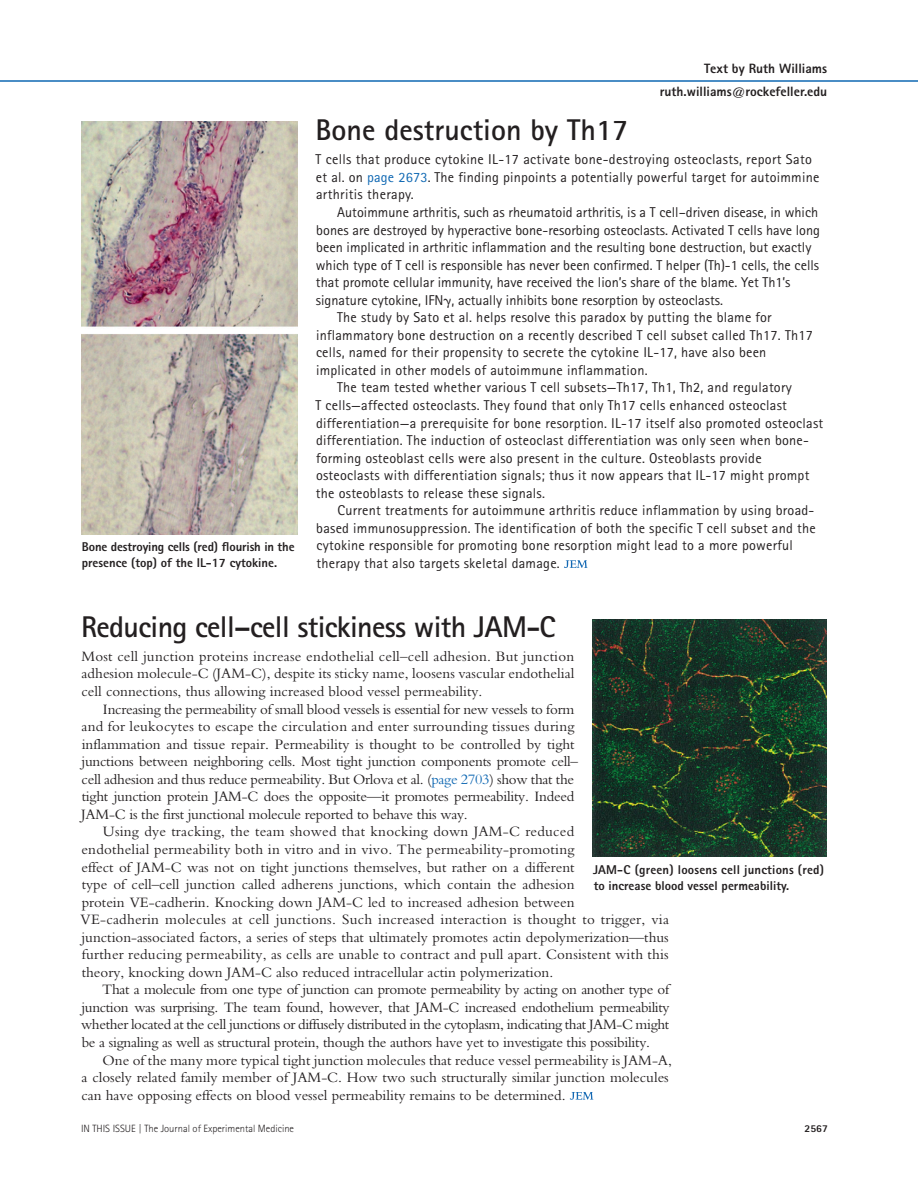
<style>
.page{position:relative;width:918px;height:1188px;background:#fff}
.page>*{position:absolute;margin:0;border:0;box-sizing:border-box;transform-origin:0 0}
.t1{font:700 30px "Rotis Sans Serif Std";letter-spacing:-.02em;color:#231f20}
.t2{font:700 30px "Rotis Sans Serif Std";color:#231f20}
.t3{font:15px/17.5px "Bembo Std";color:#231f20}
.t4{font:14.25px/17.5px "Rotis Sans Serif Std";letter-spacing:.015em;color:#231f20}
.t5{font:800 13.5px/23px "Rotis Sans Serif Std";color:#231f20;text-align:right}
.t6{font:800 12.75px/15.8px "Rotis Sans Serif Std";color:#231f20}
.t7{font:300 10.5px "Rotis Sans Serif Std";color:#231f20}
.t8{font:800 10.5px "Rotis Sans Serif Std";color:#231f20}
.s1{color:#0f68b3}
</style>
<div class="page">
<hr style="left:0;top:80px;width:918px;height:2px;background:#0f68b3">
<svg style="left:570px;top:1092px;width:23px;height:8px"></svg>
<svg style="left:564px;top:560px;width:24px;height:8px"></svg>
<img style="left:81px;top:121px;width:216px;height:414px">
<img style="left:593px;top:620px;width:234px;height:237px">
<p class="t6" style="left:82px;top:540px;width:214px">Bone destroying cells (red) flourish in the presence (top) of the IL-17 cytokine.</p>
<p class="t5" style="left:660px;top:58px;width:169px">Text by Ruth Williams ruth.williams@rockefeller.edu</p>
<h1 class="t2" style="left:316px;top:119px;width:314px">Bone destruction by Th17</h1>
<p class="t4" style="left:316px;top:152px;width:505px">T cells that produce cytokine IL-17 activate bone-destroying osteoclasts, report Sato et al. on <span class="s1">page 2673</span>. The finding pinpoints a potentially powerful target for autoimmine arthritis therapy.</p>
<p class="t4" style="left:337px;top:205px;width:482px">Autoimmune arthritis, such as rheumatoid arthritis, is a T cell–driven disease, in which</p>
<p class="t4" style="left:316px;top:222px;width:505px">bones are destroyed by hyperactive bone-resorbing osteoclasts. Activated T cells have long</p>
<p class="t4" style="left:316px;top:240px;width:497px">been implicated in arthritic inflammation and the resulting bone destruction, but exactly</p>
<p class="t4" style="left:316px;top:257px;width:505px">which type of T cell is responsible has never been confirmed. T helper (Th)-1 cells, the cells</p>
<p class="t4" style="left:316px;top:275px;width:476px">that promote cellular immunity, have received the lion’s share of the blame. Yet Th1’s</p>
<p class="t4" style="left:316px;top:293px;width:409px">signature cytokine, IFN , actually inhibits bone resorption by osteoclasts.</p>
<p class="t4" style="left:337px;top:310px;width:436px">The study by Sato et al. helps resolve this paradox by putting the blame for</p>
<p class="t4" style="left:316px;top:328px;width:498px">inflammatory bone destruction on a recently described T cell subset called Th17. Th17</p>
<p class="t4" style="left:316px;top:345px;width:452px">cells, named for their propensity to secrete the cytokine IL-17, have also been</p>
<p class="t4" style="left:316px;top:363px;width:333px">implicated in other models of autoimmune inflammation.</p>
<p class="t4" style="left:337px;top:380px;width:456px">The team tested whether various T cell subsets—Th17, Th1, Th2, and regulatory</p>
<p class="t4" style="left:316px;top:398px;width:473px">T cells—affected osteoclasts. They found that only Th17 cells enhanced osteoclast</p>
<p class="t4" style="left:316px;top:415px;width:509px">differentiation—a prerequisite for bone resorption. IL-17 itself also promoted osteoclast</p>
<p class="t4" style="left:316px;top:433px;width:494px">differentiation. The induction of osteoclast differentiation was only seen when bone-</p>
<p class="t4" style="left:316px;top:450px;width:447px">forming osteoblast cells were also present in the culture. Osteoblasts provide</p>
<p class="t4" style="left:316px;top:468px;width:495px">osteoclasts with differentiation signals; thus it now appears that IL-17 might prompt</p>
<p class="t4" style="left:316px;top:486px;width:231px">the osteoblasts to release these signals.</p>
<p class="t4" style="left:338px;top:503px;width:478px">Current treatments for autoimmune arthritis reduce inflammation by using broad-</p>
<p class="t4" style="left:316px;top:521px;width:501px">based immunosuppression. The identification of both the specific T cell subset and the</p>
<p class="t4" style="left:317px;top:538px;width:478px">cytokine responsible for promoting bone resorption might lead to a more powerful</p>
<p class="t4" style="left:316px;top:556px;width:245px">therapy that also targets skeletal damage.</p>
<h1 class="t1" style="left:81px;top:616px;width:476px">Reducing cell–cell stickiness with JAM-C</h1>
<p class="t3" style="left:81px;top:649px;width:494px;text-align:justify">Most cell junction proteins increase endothelial cell–cell adhesion. But junction adhesion molecule-C (JAM-C), despite its sticky name, loosens vascular endothelial cell connections, thus allowing increased blood vessel permeability.</p>
<p class="t3" style="left:81px;top:701px;width:498px;text-indent:22px">Increasing the permeability of small blood vessels is essential for new vessels to form and for leukocytes to escape the circulation and enter surrounding tissues during inflammation and tissue repair. Permeability is thought to be controlled by tight junctions between neighboring cells. Most tight junction components promote cell– cell adhesion and thus reduce permeability. But Orlova et al. (<span class="s1">page 2703</span>) show that the tight junction protein JAM-C does the opposite—it promotes permeability. Indeed JAM-C is the first junctional molecule reported to behave this way.</p>
<p class="t3" style="left:81px;top:824px;width:590px;text-indent:22px">Using dye tracking, the team showed that knocking down JAM-C reduced<br>endothelial permeability both in vitro and in vivo. The permeability-promoting<br>effect of JAM-C was not on tight junctions themselves, but rather on a different<br>type of cell–cell junction called adherens junctions, which contain the adhesion<br>protein VE-cadherin. Knocking down JAM-C led to increased adhesion between<br>VE-cadherin molecules at cell junctions. Such increased interaction is thought to trigger, via junction-associated factors, a series of steps that ultimately promotes actin depolymerization—thus further reducing permeability, as cells are unable to contract and pull apart. Consistent with this theory, knocking down JAM-C also reduced intracellular actin polymerization.</p>
<p class="t3" style="left:81px;top:982px;width:590px;text-align:justify;text-indent:21px">That a molecule from one type of junction can promote permeability by acting on another type of junction was surprising. The team found, however, that JAM-C increased endothelium permeability whether located at the cell junctions or diffusely distributed in the cytoplasm, indicating that JAM-C might be a signaling as well as structural protein, though the authors have yet to investigate this possibility.</p>
<p class="t3" style="left:82px;top:1052px;width:592px;text-indent:21px">One of the many more typical tight junction molecules that reduce vessel permeability is JAM-A, a closely related family member of JAM-C. How two such structurally similar junction molecules can have opposing effects on blood vessel permeability remains to be determined.</p>
<p class="t6" style="left:593px;top:863px;width:232px">JAM-C (green) loosens cell junctions (red) to increase blood vessel permeability.</p>
<p class="t7" style="left:81px;top:1125px;width:215px">IN THIS ISSUE | The Journal of Experimental Medicine</p>
<p class="t8" style="left:805px;top:1125px;width:25px">2567</p>
</div>
